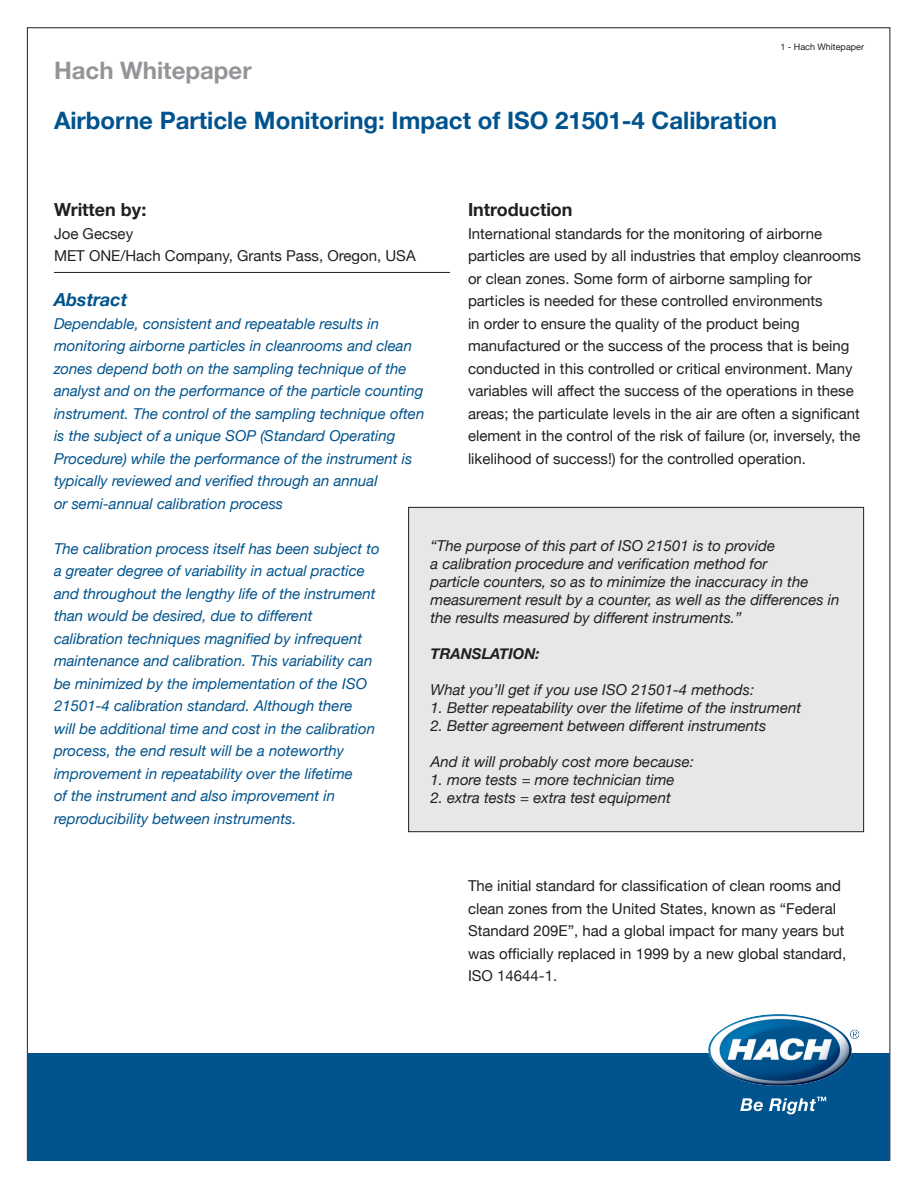
<style>
.page{position:relative;width:918px;height:1188px;background:#fff}
.page>*{position:absolute;margin:0;border:0;box-sizing:border-box;transform-origin:0 0}
.t1{font:700 24px "Helvetica Neue";color:#00538d}
.t2{font:700 24px "Helvetica Neue";color:#939598}
.t3{font:700 18px "Helvetica Neue";color:#231f20}
.t4{font:italic 700 18px "Helvetica Neue";color:#00538d}
.t5{font:italic 15px/22.5px "Helvetica Neue";color:#00538d}
.t6{font:15px/22.5px "Helvetica Neue";color:#231f20}
.t7{font:italic 15px/18px "Helvetica Neue";color:#231f20}
.t8{font:italic 700 15px "Helvetica Neue";color:#231f20}
.t9{font:9px "Helvetica Neue";color:#231f20}
</style>
<div class="page">
<div style="left:27px;top:1053px;width:863px;height:108px;background:#00538d"></div>
<img style="left:708px;top:1014px;width:152px;height:101px">
<hr style="left:54px;top:272px;width:396px;height:1px;background:#231f20">
<div style="left:409px;top:507px;width:455px;height:325px;background:#e6e7e9"></div>
<div style="left:408px;top:507px;width:456px;height:325px;border:1px solid #231f20"></div>
<p class="t9" style="left:780px;top:41px;width:85px">1 - Hach Whitepaper</p>
<h1 class="t2" style="left:54px;top:56px;width:199px">Hach Whitepaper</h1>
<h1 class="t1" style="left:54px;top:106px;width:724px">Airborne Particle Monitoring: Impact of ISO 21501-4 Calibration</h1>
<p class="t3" style="left:54px;top:199px;width:94px">Written by:</p>
<p class="t6" style="left:54px;top:222px;width:363px">Joe Gecsey<br>MET ONE/Hach Company, Grants Pass, Oregon, USA</p>
<p class="t4" style="left:54px;top:289px;width:75px">ABSTRACT</p>
<p class="t5" style="left:54px;top:312px;width:372px">Dependable, consistent and repeatable results in monitoring airborne particles in cleanrooms and clean zones depend both on the sampling technique of the analyst and on the performance of the particle counting instrument. The control of the sampling technique often is the subject of a unique SOP (Standard Operating Procedure) while the performance of the instrument is typically reviewed and verified through an annual<br>or semi-annual calibration process</p>
<p class="t5" style="left:54px;top:537px;width:327px">The calibration process itself has been subject to a greater degree of variability in actual practice and throughout the lengthy life of the instrument than would be desired, due to different calibration techniques magnified by infrequent maintenance and calibration. This variability can be minimized by the implementation of the ISO 21501-4 calibration standard. Although there<br>will be additional time and cost in the calibration process, the end result will be a noteworthy improvement in repeatability over the lifetime<br>of the instrument and also improvement in reproducibility between instruments.</p>
<p class="t3" style="left:468px;top:199px;width:106px">Introduction</p>
<p class="t6" style="left:468px;top:222px;width:395px">International standards for the monitoring of airborne particles are used by all industries that employ cleanrooms or clean zones. Some form of airborne sampling for particles is needed for these controlled environments<br>in order to ensure the quality of the product being manufactured or the success of the process that is being conducted in this controlled or critical environment. Many variables will affect the success of the operations in these areas; the particulate levels in the air are often a significant element in the control of the risk of failure (or, inversely, the likelihood of success!) for the controlled operation.</p>
<p class="t7" style="left:431px;top:536px;width:410px">“The purpose of this part of ISO 21501 is to provide<br>a calibration procedure and verification method for<br>particle counters, so as to minimize the inaccuracy in the measurement result by a counter, as well as the differences in the results measured by different instruments.”</p>
<p class="t8" style="left:431px;top:644px;width:111px">TRANSLATION:</p>
<p class="t7" style="left:431px;top:680px;width:325px">What you’ll get if you use ISO 21501-4 methods:</p>
<p class="t7" style="left:431px;top:698px;width:372px">1. Better repeatability over the lifetime of the instrument</p>
<p class="t7" style="left:431px;top:716px;width:337px">2. Better agreement between different instruments</p>
<p class="t7" style="left:431px;top:752px;width:265px">And it will probably cost more because:</p>
<p class="t7" style="left:431px;top:770px;width:246px">1. more tests = more technician time</p>
<p class="t7" style="left:431px;top:788px;width:242px">2. extra tests = extra test equipment</p>
<p class="t6" style="left:468px;top:874px;width:380px">The initial standard for classification of clean rooms and clean zones from the United States, known as “Federal Standard 209E”, had a global impact for many years but was officially replaced in 1999 by a new global standard, ISO 14644-1.</p>
</div>
